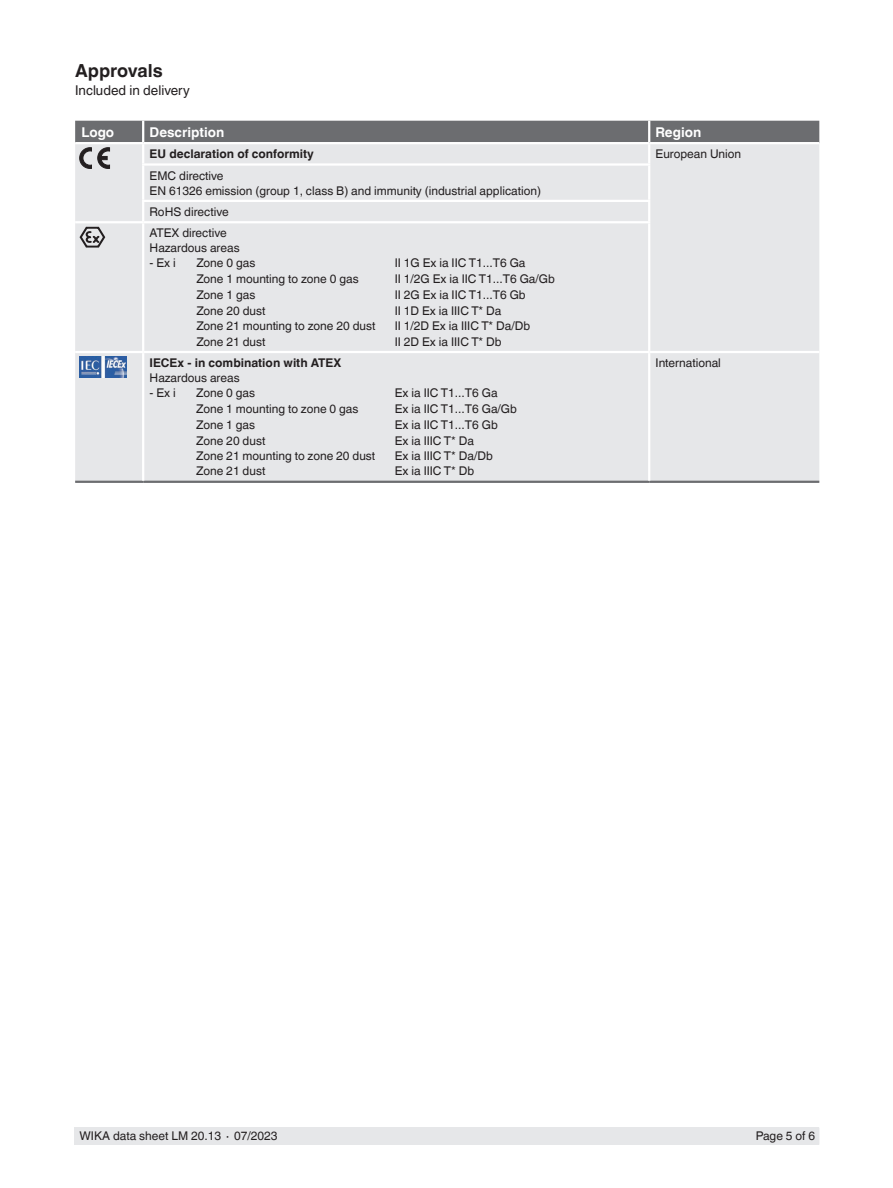
<style>
.page{position:relative;width:893px;height:1188px;background:#fff}
.page>*{position:absolute;margin:0;border:0;box-sizing:border-box;transform-origin:0 0}
.t1{font:700 18px "Helvetica World";color:#231f20}
.t2{font:700 13.5px "Helvetica World";color:#fff}
.t3{font:13.5px "Helvetica World";color:#231f20}
.t4{font:12px/15px "Helvetica World";color:#231f20}
.t5{font:700 12px "Helvetica World";color:#231f20}
</style>
<div class="page">
<div style="left:74px;top:1127px;width:745px;height:18px;background:#e6e7e9"></div>
<div style="left:75px;top:168px;width:744px;height:313px;background:#e6e7e9"></div>
<hr style="left:75px;top:481px;width:68px;height:2px;background:#6c6d70">
<hr style="left:143px;top:481px;width:506px;height:2px;background:#6c6d70">
<hr style="left:649px;top:481px;width:170px;height:2px;background:#6c6d70">
<hr style="left:75px;top:351px;width:68px;height:2px;background:#fff">
<hr style="left:143px;top:351px;width:506px;height:2px;background:#fff">
<hr style="left:649px;top:351px;width:170px;height:2px;background:#fff">
<hr style="left:648px;top:353px;width:2px;height:128px;background:#fff">
<hr style="left:142px;top:223px;width:2px;height:128px;background:#fff">
<hr style="left:142px;top:353px;width:2px;height:128px;background:#fff">
<hr style="left:648px;top:166px;width:2px;height:34px;background:#fff">
<svg style="left:648px;top:202px;width:2px;height:19px"></svg>
<hr style="left:648px;top:223px;width:2px;height:128px;background:#fff">
<hr style="left:142px;top:166px;width:2px;height:34px;background:#fff">
<svg style="left:142px;top:202px;width:2px;height:19px"></svg>
<hr style="left:75px;top:221px;width:68px;height:2px;background:#fff">
<hr style="left:142px;top:200px;width:508px;height:2px;background:#fff">
<hr style="left:143px;top:221px;width:507px;height:2px;background:#fff">
<svg style="left:75px;top:121px;width:744px;height:47px;background:#afb0b2"></svg>
<svg style="left:79px;top:227px;width:26px;height:21px"></svg>
<img style="left:79px;top:356px;width:47px;height:22px">
<h1 class="t1" style="left:75px;top:61px;width:89px">Approvals</h1>
<p class="t3" style="left:75px;top:83px;width:116px">Included in delivery</p>
<p class="t2" style="left:82px;top:124px;width:34px">Logo</p>
<p class="t2" style="left:150px;top:124px;width:76px">Description</p>
<p class="t2" style="left:656px;top:124px;width:47px">Region</p>
<p class="t5" style="left:150px;top:147px;width:166px">EU declaration of conformity</p>
<p class="t4" style="left:656px;top:146px;width:87px">European Union</p>
<p class="t4" style="left:150px;top:168px;width:393px">EMC directive<br>EN 61326 emission (group 1, class B) and immunity (industrial application)</p>
<p class="t4" style="left:150px;top:201px;width:81px;line-height:21.3px">RoHS directive<br>ATEX directive</p>
<p class="t4" style="left:150px;top:241px;width:92px">Hazardous areas</p>
<p class="t4" style="left:150px;top:255px;width:28px">- Ex i</p>
<p class="t4" style="left:196px;top:255px;width:61px">Zone 0 gas</p>
<p class="t4" style="left:395px;top:255px;width:132px">II 1G Ex ia IIC T1...T6 Ga</p>
<p class="t4" style="left:196px;top:272px;width:164px">Zone 1 mounting to zone 0 gas</p>
<p class="t4" style="left:395px;top:272px;width:162px">II 1/2G Ex ia IIC T1...T6 Ga/Gb</p>
<p class="t4" style="left:196px;top:288px;width:61px">Zone 1 gas</p>
<p class="t4" style="left:395px;top:288px;width:132px">II 2G Ex ia IIC T1...T6 Gb</p>
<p class="t4" style="left:196px;top:303px;width:71px">Zone 20 dust</p>
<p class="t4" style="left:395px;top:303px;width:108px">II 1D Ex ia IIIC T* Da</p>
<p class="t4" style="left:196px;top:319px;width:181px">Zone 21 mounting to zone 20 dust</p>
<p class="t4" style="left:395px;top:319px;width:137px">II 1/2D Ex ia IIIC T* Da/Db</p>
<p class="t4" style="left:196px;top:334px;width:71px">Zone 21 dust</p>
<p class="t4" style="left:395px;top:334px;width:108px">II 2D Ex ia IIIC T* Db</p>
<p class="t5" style="left:150px;top:356px;width:193px">IECEx - in combination with ATEX</p>
<p class="t4" style="left:150px;top:370px;width:92px">Hazardous areas</p>
<p class="t4" style="left:150px;top:385px;width:28px">- Ex i</p>
<p class="t4" style="left:196px;top:385px;width:61px">Zone 0 gas</p>
<p class="t4" style="left:395px;top:385px;width:104px">Ex ia IIC T1...T6 Ga</p>
<p class="t4" style="left:196px;top:401px;width:164px">Zone 1 mounting to zone 0 gas</p>
<p class="t4" style="left:395px;top:401px;width:124px">Ex ia IIC T1...T6 Ga/Gb</p>
<p class="t4" style="left:196px;top:418px;width:61px">Zone 1 gas</p>
<p class="t4" style="left:395px;top:418px;width:104px">Ex ia IIC T1...T6 Gb</p>
<p class="t4" style="left:196px;top:433px;width:71px">Zone 20 dust</p>
<p class="t4" style="left:395px;top:433px;width:81px">Ex ia IIIC T* Da</p>
<p class="t4" style="left:196px;top:448px;width:181px">Zone 21 mounting to zone 20 dust</p>
<p class="t4" style="left:395px;top:448px;width:100px">Ex ia IIIC T* Da/Db</p>
<p class="t4" style="left:196px;top:464px;width:71px">Zone 21 dust</p>
<p class="t4" style="left:395px;top:464px;width:81px">Ex ia IIIC T* Db</p>
<p class="t4" style="left:656px;top:355px;width:67px">International</p>
<p class="t4" style="left:80px;top:1129px;width:200px">WIKA data sheet LM 20.13 ∙ 07/2023</p>
<p class="t4" style="left:756px;top:1129px;width:61px">Page 5 of 6</p>
</div>
